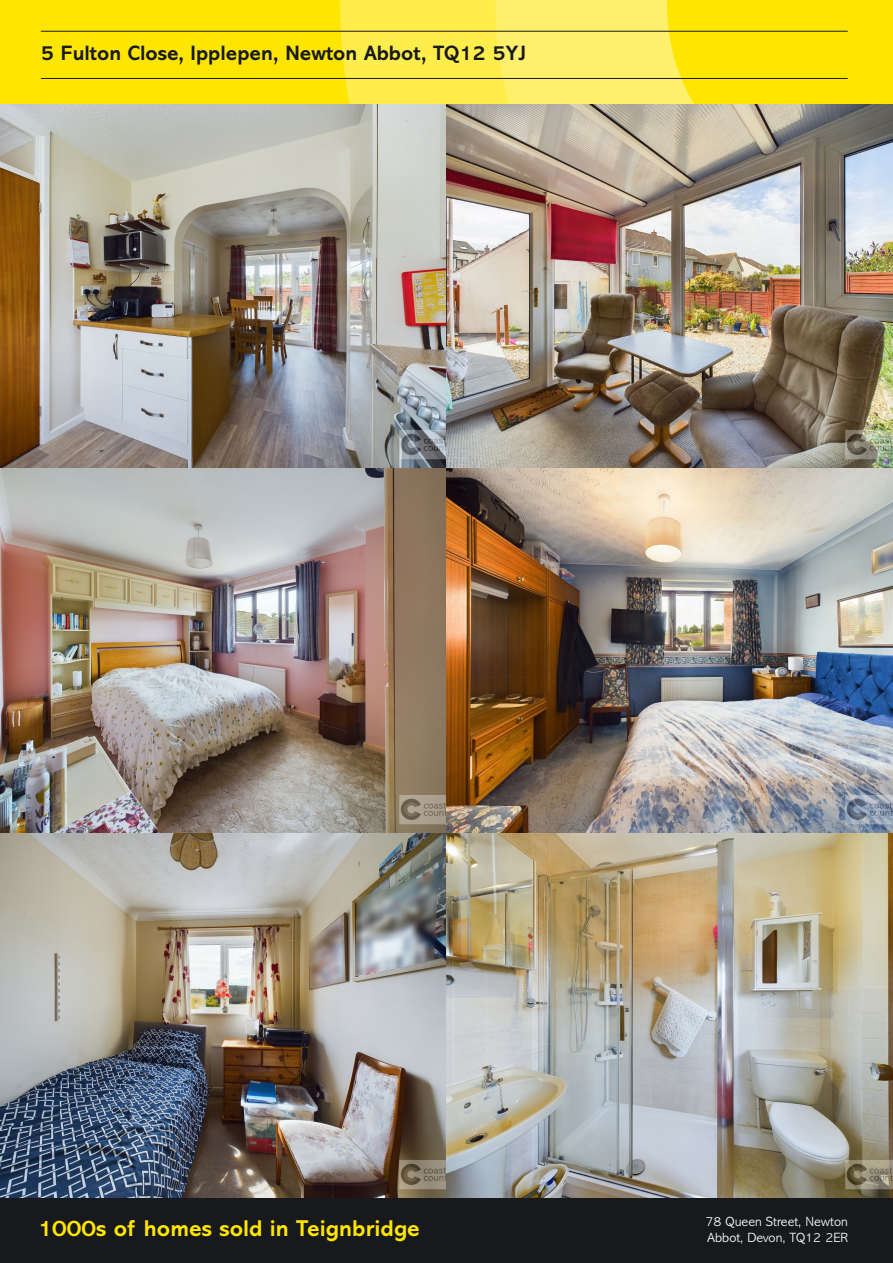
<style>
.page{position:relative;width:893px;height:1263px;background:#fff}
.page>*{position:absolute;margin:0;border:0;box-sizing:border-box;transform-origin:0 0}
.t1{font:700 23.1px "Abadi MT Std";color:#ffe601}
.t2{font:700 21px "Abadi MT Std";color:#17191c}
.t3{font:300 13.5px/16.5px "Abadi MT Std";color:#fff}
</style>
<div class="page">
<img style="left:0;top:103px;width:446px;height:365px">
<img style="left:446px;top:103px;width:447px;height:365px">
<img style="left:0;top:468px;width:446px;height:365px">
<img style="left:0;top:833px;width:446px;height:365px">
<img style="left:446px;top:468px;width:447px;height:365px">
<img style="left:446px;top:833px;width:447px;height:365px">
<div style="left:0;top:0;width:893px;height:103px;background:#ffe601"></div>
<div style="left:340px;top:0;width:481px;height:103px;background:#ffed4c"></div>
<svg style="left:496px;top:0;width:325px;height:103px;background:#feea3a"></svg>
<div style="left:0;top:1198px;width:893px;height:65px;background:#17191c"></div>
<hr style="left:41px;top:31px;width:807px;height:1px;background:#17191c">
<hr style="left:41px;top:78px;width:807px;height:1px;background:#17191c">
<p class="t2" style="left:41px;top:41px;width:487px">5 Fulton Close, Ipplepen, Newton Abbot, TQ12 5YJ</p>
<p class="t1" style="left:38px;top:1215px;width:383px">1000s of homes sold in Teignbridge</p>
<p class="t3" style="left:706px;top:1213px;width:144px">78 Queen Street, Newton<br>Abbot, Devon, TQ12 2ER</p>
</div>
